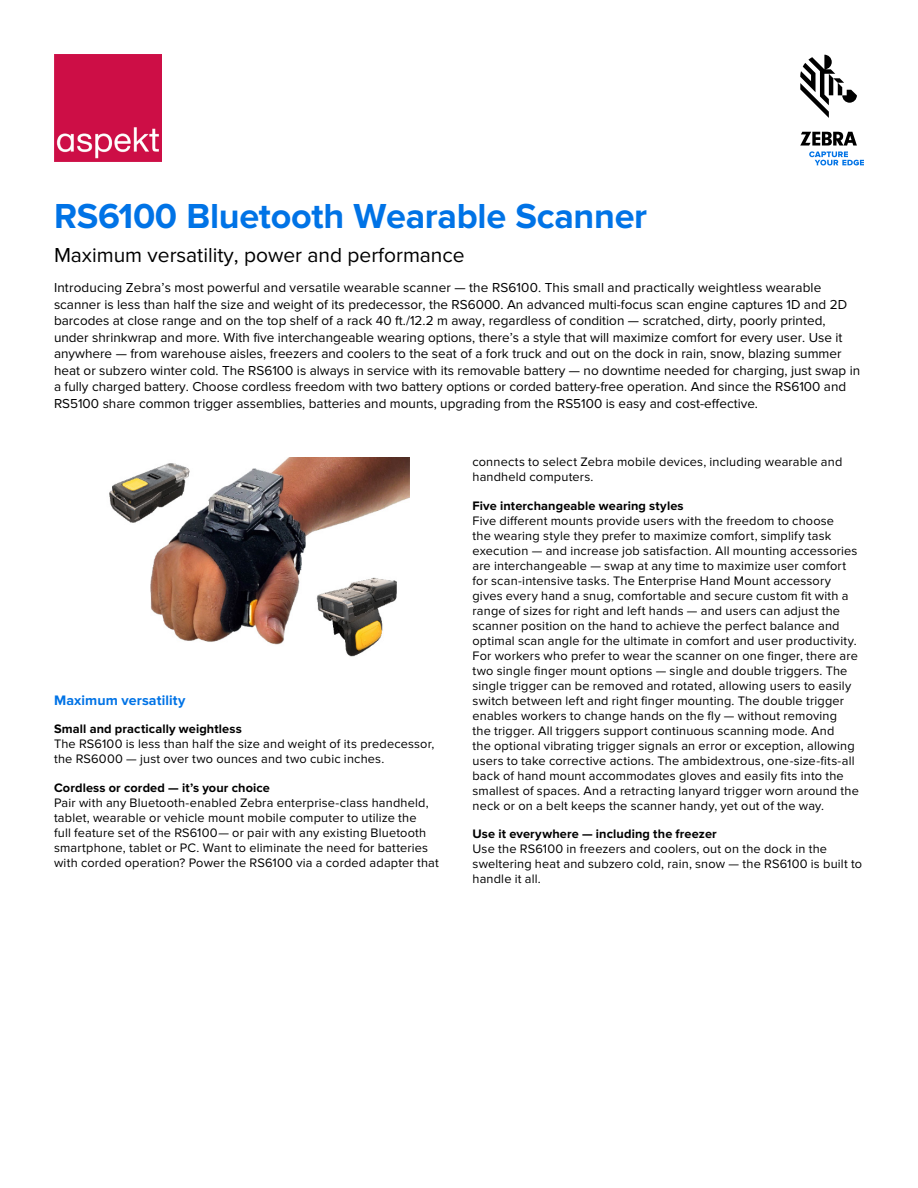
<style>
.page{position:relative;width:918px;height:1188px;background:#fff}
.page>*{position:absolute;margin:0;border:0;box-sizing:border-box;transform-origin:0 0}
.t1{font:700 36px "Proxima Nova";letter-spacing:-.01em;color:#0073e6}
.t2{font:21px "Proxima Nova";color:#000}
.t3{font:700 14.25px "Proxima Nova";letter-spacing:.005em;color:#0073e6}
.t4{font:13.5px/16.5px "Proxima Nova";color:#000}
.t5{font:12.75px/15px "Proxima Nova";letter-spacing:.015em;color:#000}
.t6{font:700 12.75px "Proxima Nova";letter-spacing:.01em;color:#000}
</style>
<div class="page">
<img style="left:109px;top:458px;width:301px;height:199px">
<svg style="left:800px;top:55px;width:57px;height:63px"></svg>
<svg style="left:800px;top:132px;width:64px;height:33px"></svg>
<img style="left:54px;top:54px;width:108px;height:108px">
<h1 class="t1" style="left:54px;top:195px;width:595px">RS6100 Bluetooth Wearable Scanner</h1>
<h2 class="t2" style="left:54px;top:243px;width:412px">Maximum versatility, power and performance</h2>
<p class="t4" style="left:54px;top:280px;width:808px">Introducing Zebra’s most powerful and versatile wearable scanner — the RS6100. This small and practically weightless wearable scanner is less than half the size and weight of its predecessor, the RS6000. An advanced multi-focus scan engine captures 1D and 2D barcodes at close range and on the top shelf of a rack 40 ft./12.2 m away, regardless of condition — scratched, dirty, poorly printed, under shrinkwrap and more. With five interchangeable wearing options, there’s a style that will maximize comfort for every user. Use it anywhere — from warehouse aisles, freezers and coolers to the seat of a fork truck and out on the dock in rain, snow, blazing summer heat or subzero winter cold. The RS6100 is always in service with its removable battery — no downtime needed for charging, just swap in a fully charged battery. Choose cordless freedom with two battery options or corded battery-free operation. And since the RS6100 and RS5100 share common trigger assemblies, batteries and mounts, upgrading from the RS5100 is easy and cost-effective.</p>
<p class="t3" style="left:54px;top:692px;width:133px">Maximum versatility</p>
<p class="t6" style="left:54px;top:722px;width:189px">Small and practically weightless</p>
<p class="t5" style="left:54px;top:737px;width:382px">The RS6100 is less than half the size and weight of its predecessor, the RS6000 — just over two ounces and two cubic inches.</p>
<p class="t6" style="left:54px;top:780px;width:217px">Cordless or corded — it’s your choice</p>
<p class="t5" style="left:54px;top:795px;width:386px">Pair with any Bluetooth-enabled Zebra enterprise-class handheld, tablet, wearable or vehicle mount mobile computer to utilize the<br>full feature set of the RS6100— or pair with any existing Bluetooth smartphone, tablet or PC. Want to eliminate the need for batteries with corded operation? Power the RS6100 via a corded adapter that</p>
<p class="t5" style="left:472px;top:455px;width:371px">connects to select Zebra mobile devices, including wearable and handheld computers.</p>
<p class="t6" style="left:472px;top:498px;width:213px">Five interchangeable wearing styles</p>
<p class="t5" style="left:472px;top:513px;width:388px">Five different mounts provide users with the freedom to choose<br>the wearing style they prefer to maximize comfort, simplify task execution — and increase job satisfaction. All mounting accessories are interchangeable — swap at any time to maximize user comfort for scan-intensive tasks. The Enterprise Hand Mount accessory gives every hand a snug, comfortable and secure custom fit with a range of sizes for right and left hands — and users can adjust the scanner position on the hand to achieve the perfect balance and optimal scan angle for the ultimate in comfort and user productivity.<br>For workers who prefer to wear the scanner on one finger, there are two single finger mount options — single and double triggers. The single trigger can be removed and rotated, allowing users to easily switch between left and right finger mounting. The double trigger enables workers to change hands on the fly — without removing<br>the trigger. All triggers support continuous scanning mode. And<br>the optional vibrating trigger signals an error or exception, allowing users to take corrective actions. The ambidextrous, one-size-fits-all back of hand mount accommodates gloves and easily fits into the smallest of spaces. And a retracting lanyard trigger worn around the neck or on a belt keeps the scanner handy, yet out of the way.</p>
<p class="t6" style="left:472px;top:827px;width:246px">Use it everywhere — including the freezer</p>
<p class="t5" style="left:472px;top:842px;width:391px">Use the RS6100 in freezers and coolers, out on the dock in the sweltering heat and subzero cold, rain, snow — the RS6100 is built to handle it all.</p>
</div>
